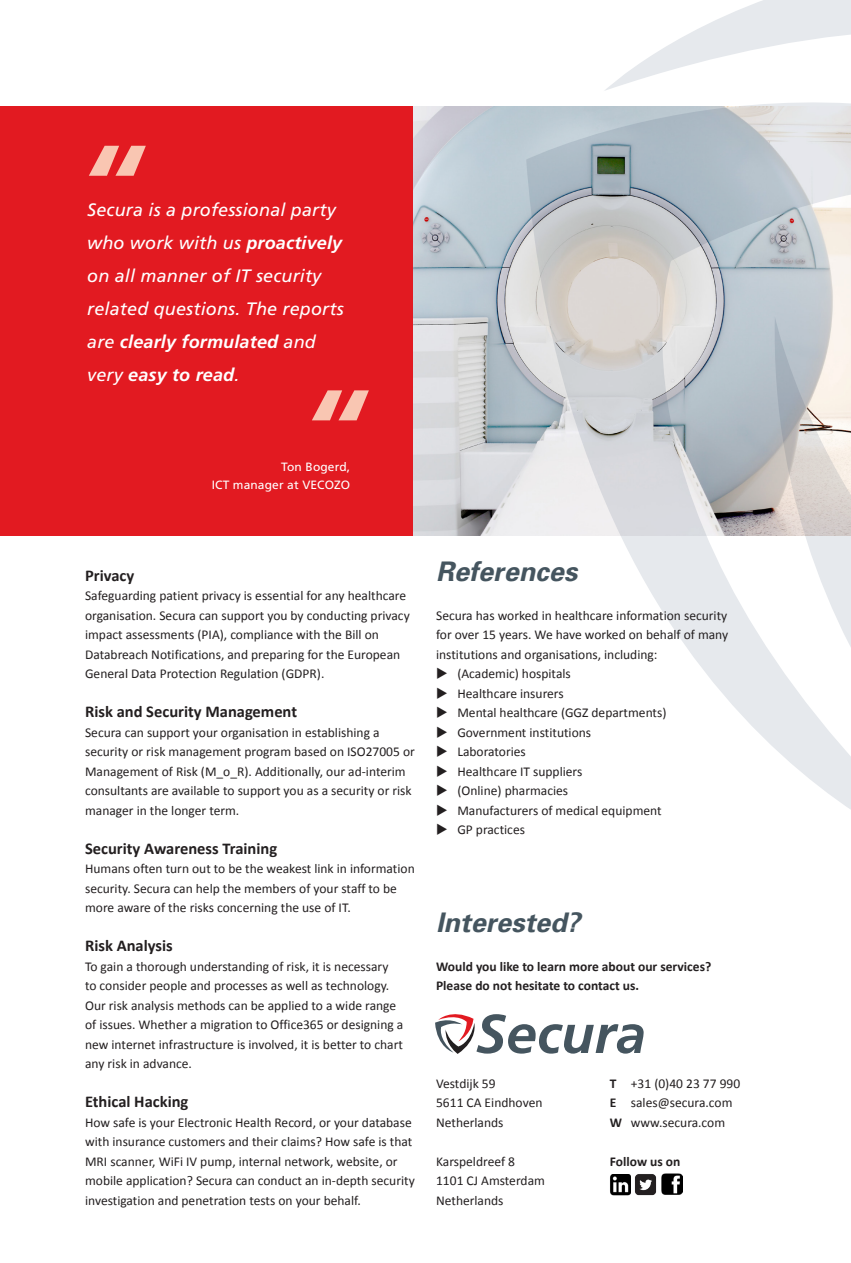
<style>
.page{position:relative;width:851px;height:1263px;background:#fff}
.page>*{position:absolute;margin:0;border:0;box-sizing:border-box;transform-origin:0 0}
.quote{font:italic 700 120px "Frutiger LT Std";color:#f9c6b2}
.t1{font:italic 700 54.6px "Frutiger LT Std";color:#45555f}
.tussenkop{font:italic 700 27px "Univers";color:#45555f}
.quote-2{font:italic 18px/33px "Frutiger LT Std";letter-spacing:.01em;color:#fff}
.body_Calibri{font:700 16.5px "Calibri";color:#231f20}
.body_Calibri-2{font:13.5px/19.5px "Calibri";color:#231f20}
.tussenkop-2{font:13.5px/19.5px "Calibri";color:#231f20;text-align:justify}
.body_Calibri-3{font:700 13.5px "Calibri";color:#231f20}
.t2{font:12px "Frutiger LT Std";letter-spacing:.01em;color:#fff}
.s1{font-weight:700}
</style>
<div class="page">
<svg style="left:526px;top:535px;width:240px;height:205px"></svg>
<svg style="left:766px;top:606px;width:84px;height:203px"></svg>
<svg style="left:604px;top:0;width:246px;height:606px"></svg>
<img style="left:412px;top:106px;width:438px;height:429px">
<div style="left:0;top:106px;width:412px;height:429px;background:#e21a21"></div>
<svg style="left:435px;top:1014px;width:40px;height:40px"></svg>
<img style="left:635px;top:1174px;width:22px;height:22px">
<img style="left:610px;top:1174px;width:21px;height:21px">
<img style="left:661px;top:1174px;width:21px;height:21px">
<p class="quote" style="left:79px;top:117px;width:61px">“</p>
<p class="quote-2" style="left:87px;top:194px;width:258px">Secura is a professional party who work with us <span class="s1">proactively </span>on all manner of IT security related questions. The reports are <span class="s1">clearly formulated</span> and very <span class="s1">easy to read</span>.</p>
<p class="quote" style="left:302px;top:362px;width:61px">“</p>
<p class="t2" style="left:281px;top:460px;width:70px">Ton Bogerd,</p>
<p class="t2" style="left:212px;top:478px;width:140px">ICT manager at VECOZO</p>
<p class="body_Calibri" style="left:85px;top:564px;width:51px">Privacy</p>
<p class="body_Calibri-2" style="left:85px;top:586px;width:326px">Safeguarding patient privacy is essential for any healthcare organisation. Secura can support you by conducting privacy impact assessments (PIA), compliance with the Bill on Databreach Notifications, and preparing for the European General Data Protection Regulation (GDPR).</p>
<p class="body_Calibri" style="left:85px;top:701px;width:213px">Risk and Security Management</p>
<p class="body_Calibri-2" style="left:85px;top:722px;width:331px">Secura can support your organisation in establishing a security or risk management program based on ISO27005 or Management of Risk (M_o_R). Additionally, our ad-interim consultants are available to support you as a security or risk manager in the longer term.</p>
<p class="body_Calibri" style="left:85px;top:837px;width:193px">Security Awareness Training</p>
<p class="body_Calibri-2" style="left:85px;top:859px;width:331px">Humans often turn out to be the weakest link in information security. Secura can help the members of your staff to be more aware of the risks concerning the use of IT.</p>
<p class="body_Calibri" style="left:85px;top:935px;width:89px">Risk Analysis</p>
<p class="body_Calibri-2" style="left:85px;top:956px;width:320px">To gain a thorough understanding of risk, it is necessary to consider people and processes as well as technology.<br>Our risk analysis methods can be applied to a wide range of issues. Whether a migration to Office365 or designing a new internet infrastructure is involved, it is better to chart any risk in advance.</p>
<p class="body_Calibri" style="left:85px;top:1091px;width:105px">Ethical Hacking</p>
<p class="body_Calibri-2" style="left:85px;top:1112px;width:331px">How safe is your Electronic Health Record, or your database with insurance customers and their claims? How safe is that MRI scanner, WiFi IV pump, internal network, website, or mobile application? Secura can conduct an in-depth security investigation and penetration tests on your behalf.</p>
<p class="tussenkop" style="left:436px;top:555px;width:143px">References</p>
<p class="tussenkop-2" style="left:436px;top:605px;width:293px">Secura has worked in healthcare information security for over 15 years. We have worked on behalf of many institutions and organisations, including:</p>
<p class="body_Calibri-2" style="left:436px;top:664px;width:136px">◆ (Academic) hospitals</p>
<p class="body_Calibri-2" style="left:436px;top:683px;width:129px">◆ Healthcare insurers</p>
<p class="body_Calibri-2" style="left:436px;top:703px;width:232px">◆ Mental healthcare (GGZ departments)</p>
<p class="body_Calibri-2" style="left:436px;top:722px;width:156px">◆ Government institutions</p>
<p class="body_Calibri-2" style="left:436px;top:742px;width:91px">◆ Laboratories</p>
<p class="body_Calibri-2" style="left:436px;top:761px;width:148px">◆ Healthcare IT suppliers</p>
<p class="body_Calibri-2" style="left:436px;top:781px;width:133px">◆ (Online) pharmacies</p>
<p class="body_Calibri-2" style="left:436px;top:800px;width:227px">◆ Manufacturers of medical equipment</p>
<p class="body_Calibri-2" style="left:436px;top:820px;width:90px">◆ GP practices</p>
<p class="tussenkop" style="left:436px;top:906px;width:146px">Interested?</p>
<p class="body_Calibri-3" style="left:436px;top:957px;width:277px">Would you like to learn more about our services?</p>
<p class="body_Calibri-3" style="left:436px;top:977px;width:204px">Please do not hesitate to contact us.</p>
<p class="t1" style="left:476px;top:1002px;width:172px">Secura</p>
<p class="body_Calibri-2" style="left:609px;top:1073px;width:132px"><span class="s1">T</span> +31 (0)40 23 77 990</p>
<p class="body_Calibri-2" style="left:609px;top:1093px;width:124px"><span class="s1">E</span> sales@secura.com</p>
<p class="body_Calibri-2" style="left:609px;top:1112px;width:117px"><span class="s1">W</span> www.secura.com</p>
<p class="body_Calibri-3" style="left:609px;top:1152px;width:72px">Follow us on</p>
<p class="body_Calibri-2" style="left:436px;top:1073px;width:61px">Vestdijk 59</p>
<p class="body_Calibri-2" style="left:436px;top:1093px;width:108px">5611 CA Eindhoven</p>
<p class="body_Calibri-2" style="left:436px;top:1112px;width:69px">Netherlands</p>
<p class="body_Calibri-2" style="left:436px;top:1151px;width:80px">Karspeldreef 8</p>
<p class="body_Calibri-2" style="left:436px;top:1171px;width:110px">1101 CJ Amsterdam</p>
<p class="body_Calibri-2" style="left:436px;top:1190px;width:69px">Netherlands</p>
</div>
